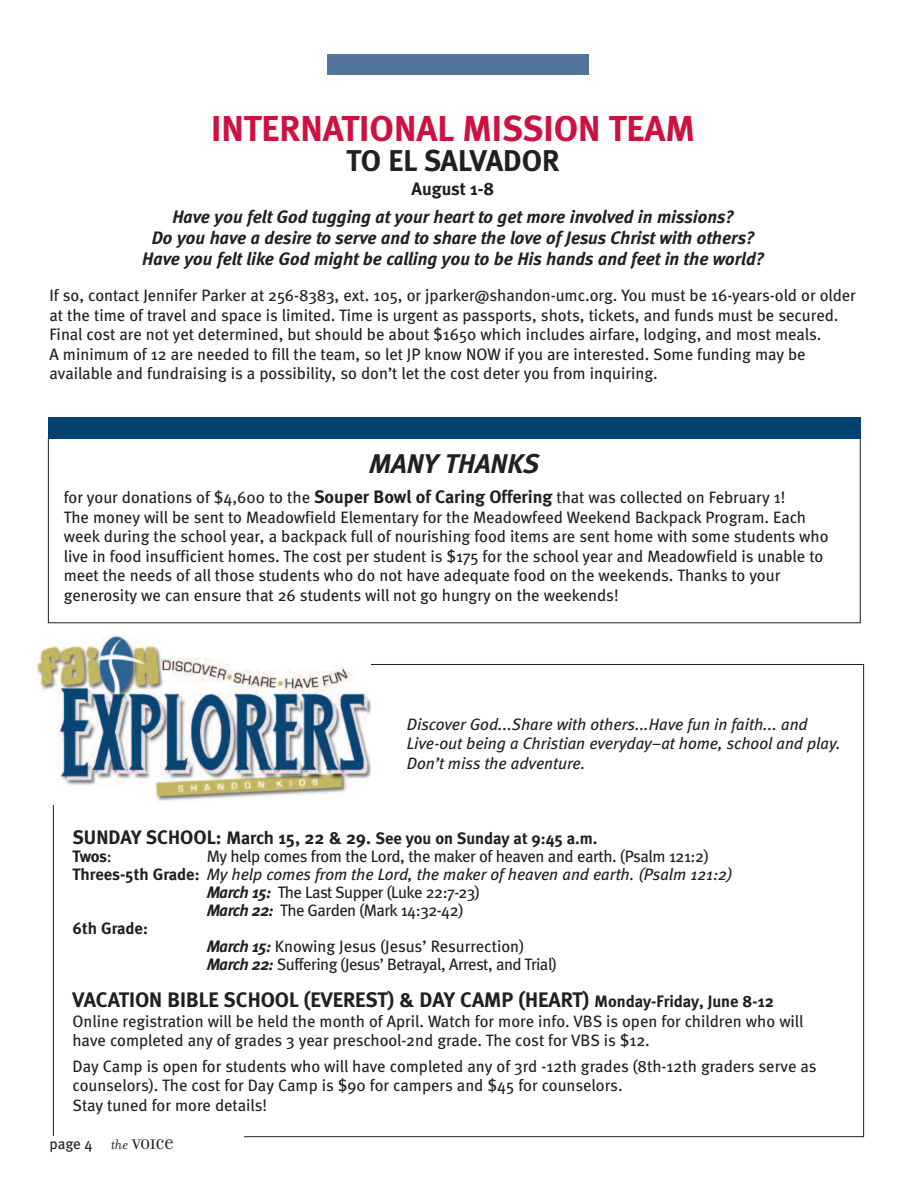
<style>
.page{position:relative;width:918px;height:1188px;background:#fff}
.page>*{position:absolute;margin:0;border:0;box-sizing:border-box;transform-origin:0 0}
.t1{font:700 36px "Meta";color:#cd1141}
.t2{font:700 30px "Meta";color:#231f20}
.t3{font:italic 700 27px "Meta";color:#231f20}
.t4{font:700 21px "Meta";color:#231f20}
.t5{font:italic 700 18px/21px "Meta";color:#231f20;text-align:center}
.t6{font:700 18px "Meta";color:#231f20}
.t7{font:16.5px/19.5px "Meta";color:#231f20}
.t8{font:italic 16.5px/19.5px "Meta";color:#231f20}
.t9{font:16.5px "Meta";letter-spacing:-.03em;color:#231f20}
.t10{font:700 16.5px/18px "Meta";letter-spacing:-.005em;color:#231f20}
.t11{font:16.5px "Meta";letter-spacing:-.02em;color:#231f20}
.t12{font:15px "Meta";color:#231f20}
.s1{font-weight:700;font-size:18px}
.s2{font-size:19.5px}
.s3{font-size:18px}
.s4{font-weight:400}
.s5{font-weight:700;font-style:normal}
.s6{font-weight:700;font-style:italic}
.s7{font-size:16.5px}
.s8{font-family:"Filosofia";font-style:italic}
.s9{font-family:"Filosofia Unicase"}
</style>
<div class="page">
<div style="left:328px;top:54px;width:261px;height:20px;background:#54769d"></div>
<img style="left:34px;top:636px;width:336px;height:166px">
<div style="left:48px;top:417px;width:813px;height:21px;background:#004270"></div>
<h1 class="t1" style="left:211px;top:107px;width:485px">INTERNATIONAL MISSION TEAM</h1>
<h2 class="t2" style="left:346px;top:142px;width:215px">TO EL SALVADOR</h2>
<p class="t6" style="left:412px;top:178px;width:84px">August 1-8</p>
<p class="t5" style="left:142px;top:208px;width:623px">Have you felt God tugging at your heart to get more involved in missions?<br>Do you have a desire to serve and to share the love of Jesus Christ with others?<br>Have you felt like God might be calling you to be His hands and feet in the world?</p>
<p class="t7" style="left:49px;top:287px;width:808px">If so, contact Jennifer Parker at 256-8383, ext. 105, or jparker@shandon-umc.org. You must be 16-years-old or older at the time of travel and space is limited. Time is urgent as passports, shots, tickets, and funds must be secured.<br>Final cost are not yet determined, but should be about $1650 which includes airfare, lodging, and most meals.<br>A minimum of 12 are needed to fill the team, so let JP know NOW if you are interested. Some funding may be available and fundraising is a possibility, so don’t let the cost deter you from inquiring.</p>
<h3 class="t3" style="left:369px;top:455px;width:172px">MANY THANKS</h3>
<p class="t7" style="left:64px;top:490px;width:766px">for your donations of $4,600 to the <span class="s1">Souper Bowl of Caring Offering</span> that was collected on February 1!<br>The money will be sent to Meadowfield Elementary for the Meadowfeed Weekend Backpack Program. Each week during the school year, a backpack full of nourishing food items are sent home with some students who live in food insufficient homes. The cost per student is $175 for the school year and Meadowfield is unable to meet the needs of all those students who do not have adequate food on the weekends. Thanks to your generosity we can ensure that 26 students will not go hungry on the weekends!</p>
<p class="t8" style="left:407px;top:716px;width:435px">Discover God...Share with others...Have fun in faith... and<br>Live-out being a Christian everyday–at home, school and play.<br>Don’t miss the adventure.</p>
<p class="t10" style="left:73px;top:829px;width:526px"><span class="s2">SUNDAY SCHOOL:</span> <span class="s3">March 15, 22 &amp; 29.</span> See you on Sunday at 9:45 a.m.<br>Twos<span class="s4">:</span></p>
<p class="t11" style="left:207px;top:850px;width:503px">My help comes from the Lord, the maker of heaven and earth. (Psalm 121:2)</p>
<p class="t8" style="left:73px;top:866px;width:661px"><span class="s5">Threes-5th Grade:</span> My help comes from the Lord, the maker of heaven and earth. (Psalm 121:2)</p>
<p class="t9" style="left:207px;top:886px;width:274px"><span class="s6">March 15:</span> The Last Supper (Luke 22:7-23)</p>
<p class="t9" style="left:207px;top:904px;width:258px"><span class="s6">March 22:</span> The Garden (Mark 14:32-42)</p>
<p class="t10" style="left:73px;top:919px;width:77px">6th Grade:</p>
<p class="t7" style="left:207px;top:938px;width:319px"><span class="s6">March 15:</span> Knowing Jesus (Jesus’ Resurrection)</p>
<p class="t9" style="left:207px;top:958px;width:351px"><span class="s6">March 22:</span> Suffering (Jesus’ Betrayal, Arrest, and Trial)</p>
<p class="t4" style="left:73px;top:987px;width:703px">VACATION BIBLE SCHOOL (EVEREST) &amp; DAY CAMP (HEART) <span class="s7">Monday-Friday, June 8-12</span></p>
<p class="t7" style="left:73px;top:1013px;width:732px">Online registration will be held the month of April. Watch for more info. VBS is open for children who will have completed any of grades 3 year preschool-2nd grade. The cost for VBS is $12.</p>
<p class="t7" style="left:73px;top:1058px;width:746px">Day Camp is open for students who will have completed any of 3rd -12th grades (8th-12th graders serve as counselors). The cost for Day Camp is $90 for campers and $45 for counselors.<br>Stay tuned for more details!</p>
<p class="t12" style="left:50px;top:1139px;width:126px">page 4 <span class="s8">the</span> <span class="s9">VOICE</span></p>
</div>
